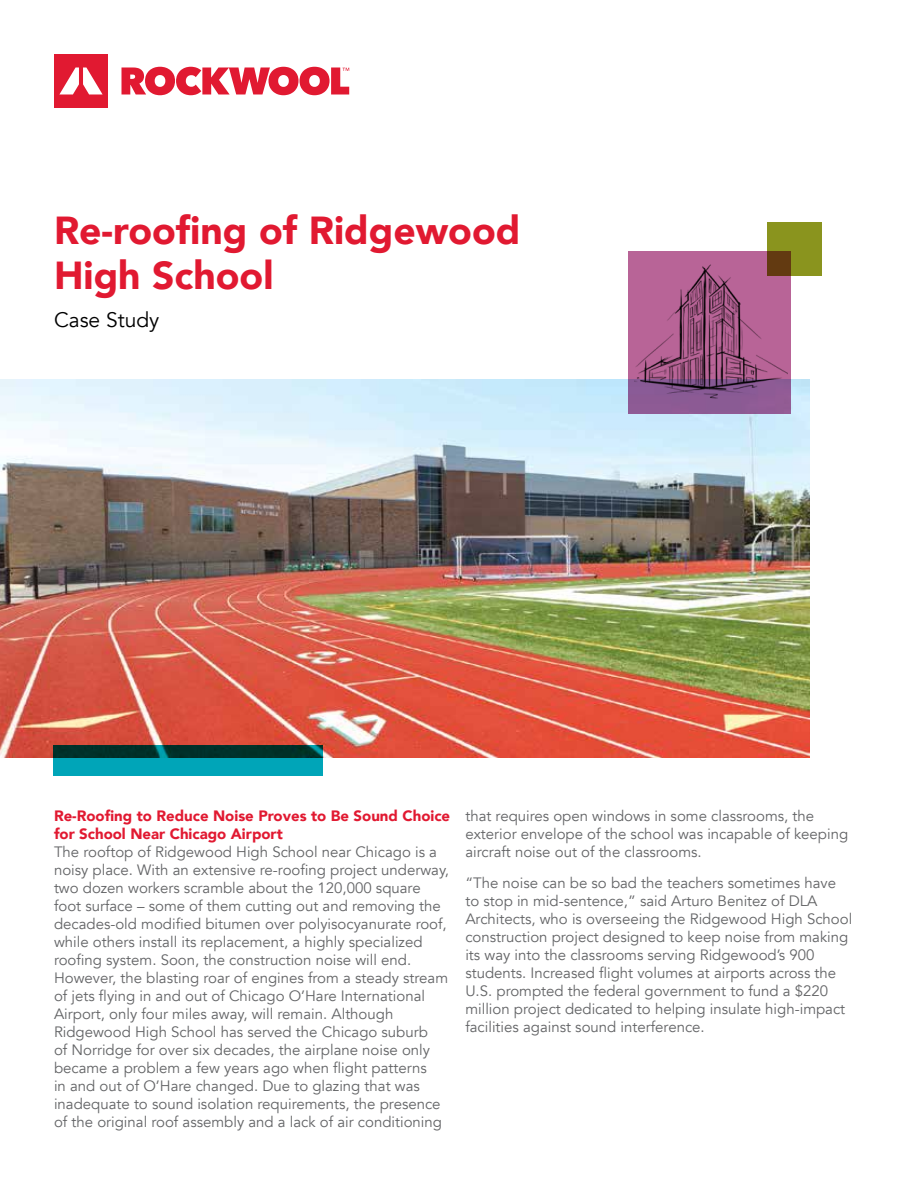
<style>
.page{position:relative;width:918px;height:1188px;background:#fff}
.page>*{position:absolute;margin:0;border:0;box-sizing:border-box;transform-origin:0 0}
.t1{font:900 39px/45px "Avenir";color:#e11931}
.t2{font:21px "Avenir";color:#000}
.t3{font:15px/18px "Avenir";color:#636466}
.t4{font:900 15px/18px "Avenir";color:#e11931}
</style>
<div class="page">
<svg style="left:54px;top:54px;width:54px;height:54px"></svg>
<svg style="left:122px;top:67px;width:227px;height:28px"></svg>
<img style="left:0;top:380px;width:810px;height:377px">
<div style="left:768px;top:222px;width:54px;height:54px;background:#8a941e"></div>
<svg style="left:629px;top:251px;width:162px;height:163px;fill:#b86497"></svg>
<img style="left:635px;top:263px;width:152px;height:142px">
<svg style="left:53px;top:745px;width:270px;height:30px;fill:#00a5b8"></svg>
<h1 class="t1" style="left:54px;top:207px;width:468px">Re-roofing of Ridgewood<br>High School</h1>
<h2 class="t2" style="left:54px;top:307px;width:107px">Case Study</h2>
<p class="t4" style="left:54px;top:806px;width:398px">Re-Roofing to Reduce Noise Proves to Be Sound Choice for School Near Chicago Airport</p>
<p class="t3" style="left:54px;top:843px;width:397px">The rooftop of Ridgewood High School near Chicago is a noisy place. With an extensive re-roofing project underway, two dozen workers scramble about the 120,000 square foot surface – some of them cutting out and removing the decades-old modified bitumen over polyisocyanurate roof, while others install its replacement, a highly specialized roofing system. Soon, the construction noise will end.<br>However, the blasting roar of engines from a steady stream of jets flying in and out of Chicago O’Hare International Airport, only four miles away, will remain. Although Ridgewood High School has served the Chicago suburb<br>of Norridge for over six decades, the airplane noise only became a problem a few years ago when flight patterns<br>in and out of O’Hare changed. Due to glazing that was inadequate to sound isolation requirements, the presence of the original roof assembly and a lack of air conditioning</p>
<p class="t3" style="left:465px;top:807px;width:384px">that requires open windows in some classrooms, the exterior envelope of the school was incapable of keeping aircraft noise out of the classrooms.</p>
<p class="t3" style="left:465px;top:874px;width:388px">“The noise can be so bad the teachers sometimes have to stop in mid-sentence,” said Arturo Benitez of DLA Architects, who is overseeing the Ridgewood High School construction project designed to keep noise from making its way into the classrooms serving Ridgewood’s 900 students. Increased flight volumes at airports across the U.S. prompted the federal government to fund a $220 million project dedicated to helping insulate high-impact facilities against sound interference.</p>
</div>
